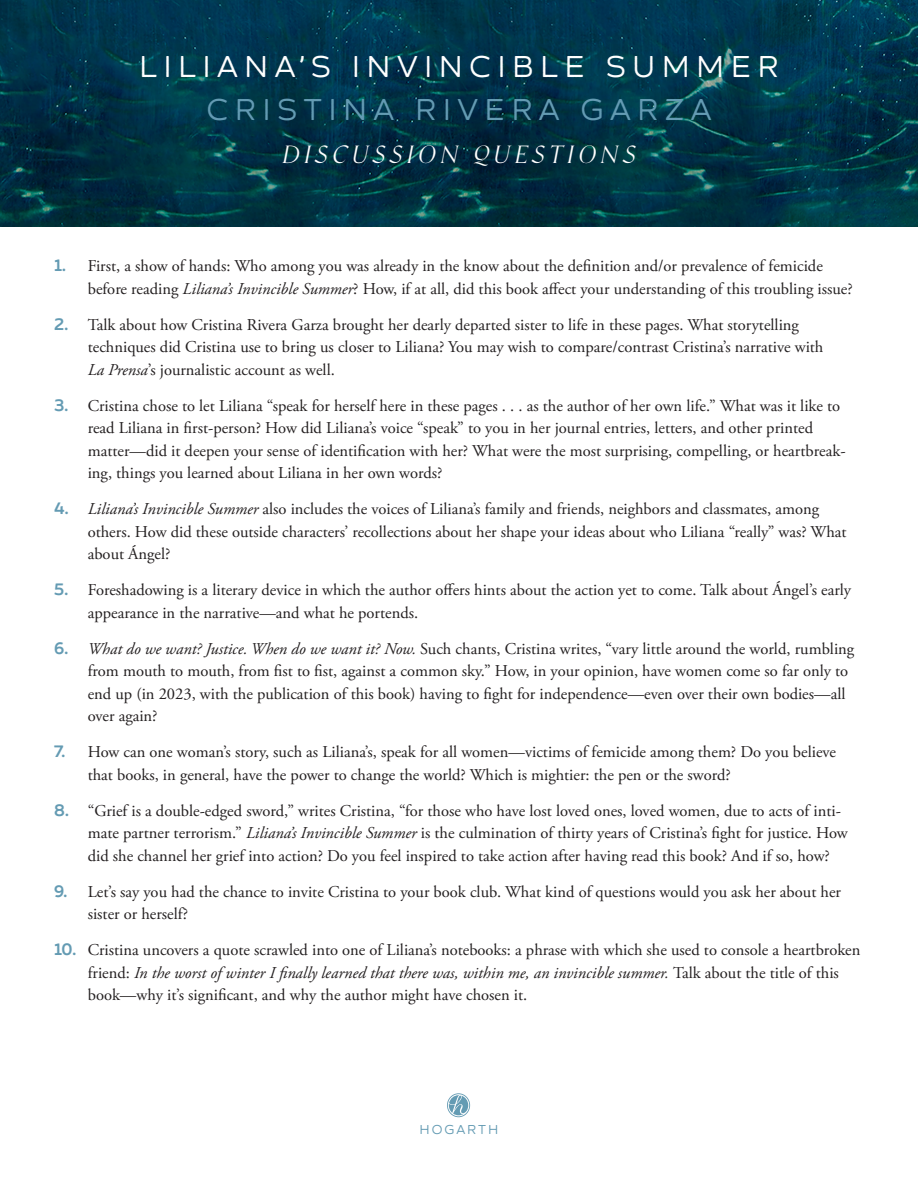
<style>
.page{position:relative;width:918px;height:1188px;background:#fff}
.page>*{position:absolute;margin:0;border:0;box-sizing:border-box;transform-origin:0 0}
.t1{font:30px "Zing Sans Rust R Base";letter-spacing:.21em;color:#fff}
.t2{font:30px "Zing Sans Rust R Base";letter-spacing:.21em;color:#649bb3}
.t3{font:italic 24px "Orpheus Pro";letter-spacing:.2em;color:#fff}
.t4{font:16.5px/22.5px "Adobe Garamond Pro";color:#231f20}
.t5{font:12.9px "Zing Sans Rust R Base";letter-spacing:.15em;color:#649bb3}
.s1{font-family:"Zing Sans Rust B Base";color:#649bb3}
.s2{font-style:italic}
</style>
<div class="page">
<img style="left:0;top:0;width:918px;height:227px">
<svg style="left:447px;top:1093px;width:23px;height:24px"></svg>
<p class="t1" style="left:139px;top:48px;width:641px">LILIANA’S INVINCIBLE SUMMER</p>
<p class="t2" style="left:207px;top:92px;width:506px">CRISTINA RIVERA GARZA</p>
<p class="t3" style="left:282px;top:136px;width:355px">DISCUSSION QUESTIONS</p>
<p class="t4" style="left:88px;top:255px;width:766px;text-indent:-34px"><span class="s1">1.</span> First, a show of hands: Who among you was already in the know about the definition and/or prevalence of femicide before reading <span class="s2">Liliana’s Invincible Summer</span>? How, if at all, did this book affect your understanding of this troubling issue?</p>
<p class="t4" style="left:88px;top:314px;width:737px;text-indent:-34px"><span class="s1">2.</span> Talk about how Cristina Rivera Garza brought her dearly departed sister to life in these pages. What storytelling techniques did Cristina use to bring us closer to Liliana? You may wish to compare/contrast Cristina’s narrative with<br><span class="s2">La Prensa</span>’s journalistic account as well.</p>
<p class="t4" style="left:88px;top:395px;width:759px;text-indent:-34px"><span class="s1">3.</span> Cristina chose to let Liliana “speak for herself here in these pages . . . as the author of her own life.” What was it like to read Liliana in first-person? How did Liliana’s voice “speak” to you in her journal entries, letters, and other printed matter—did it deepen your sense of identification with her? What were the most surprising, compelling, or heartbreak&shy;ing, things you learned about Liliana in her own words?</p>
<p class="t4" style="left:88px;top:498px;width:760px;text-indent:-34px"><span class="s1">4.</span> <span class="s2">Liliana’s Invincible Summer</span> also includes the voices of Liliana’s family and friends, neighbors and classmates, among others. How did these outside characters’ recollections about her shape your ideas about who Liliana “really” was? What about Ángel?</p>
<p class="t4" style="left:88px;top:579px;width:765px;text-indent:-34px"><span class="s1">5.</span> Foreshadowing is a literary device in which the author offers hints about the action yet to come. Talk about Ángel’s early appearance in the narrative—and what he portends.</p>
<p class="t4" style="left:88px;top:638px;width:768px;text-indent:-34px"><span class="s1">6.</span> <span class="s2">What do we want? Justice. When do we want it? Now.</span> Such chants, Cristina writes, “vary little around the world, rumbling from mouth to mouth, from fist to fist, against a common sky.” How, in your opinion, have women come so far only to end up (in 2023, with the publication of this book) having to fight for independence—even over their own bodies—all over again?</p>
<p class="t4" style="left:88px;top:741px;width:750px;text-indent:-34px"><span class="s1">7.</span> How can one woman’s story, such as Liliana’s, speak for all women—victims of femicide among them? Do you believe that books, in general, have the power to change the world? Which is mightier: the pen or the sword?</p>
<p class="t4" style="left:88px;top:800px;width:762px;text-indent:-34px"><span class="s1">8.</span> “Grief is a double-edged sword,” writes Cristina, “for those who have lost loved ones, loved women, due to acts of inti&shy;mate partner terrorism.” <span class="s2">Liliana’s Invincible Summer</span> is the culmination of thirty years of Cristina’s fight for justice. How did she channel her grief into action? Do you feel inspired to take action after having read this book? And if so, how?</p>
<p class="t4" style="left:88px;top:881px;width:755px;text-indent:-34px"><span class="s1">9.</span> Let’s say you had the chance to invite Cristina to your book club. What kind of questions would you ask her about her sister or herself?</p>
<p class="t4" style="left:88px;top:939px;width:774px;text-indent:-34px"><span class="s1">10.</span> Cristina uncovers a quote scrawled into one of Liliana’s notebooks: a phrase with which she used to console a heartbroken friend: <span class="s2">In the worst of winter I finally learned that there was, within me, an invincible summer.</span> Talk about the title of this book—why it’s significant, and why the author might have chosen it.</p>
<p class="t5" style="left:420px;top:1122px;width:80px">HOGARTH</p>
</div>
